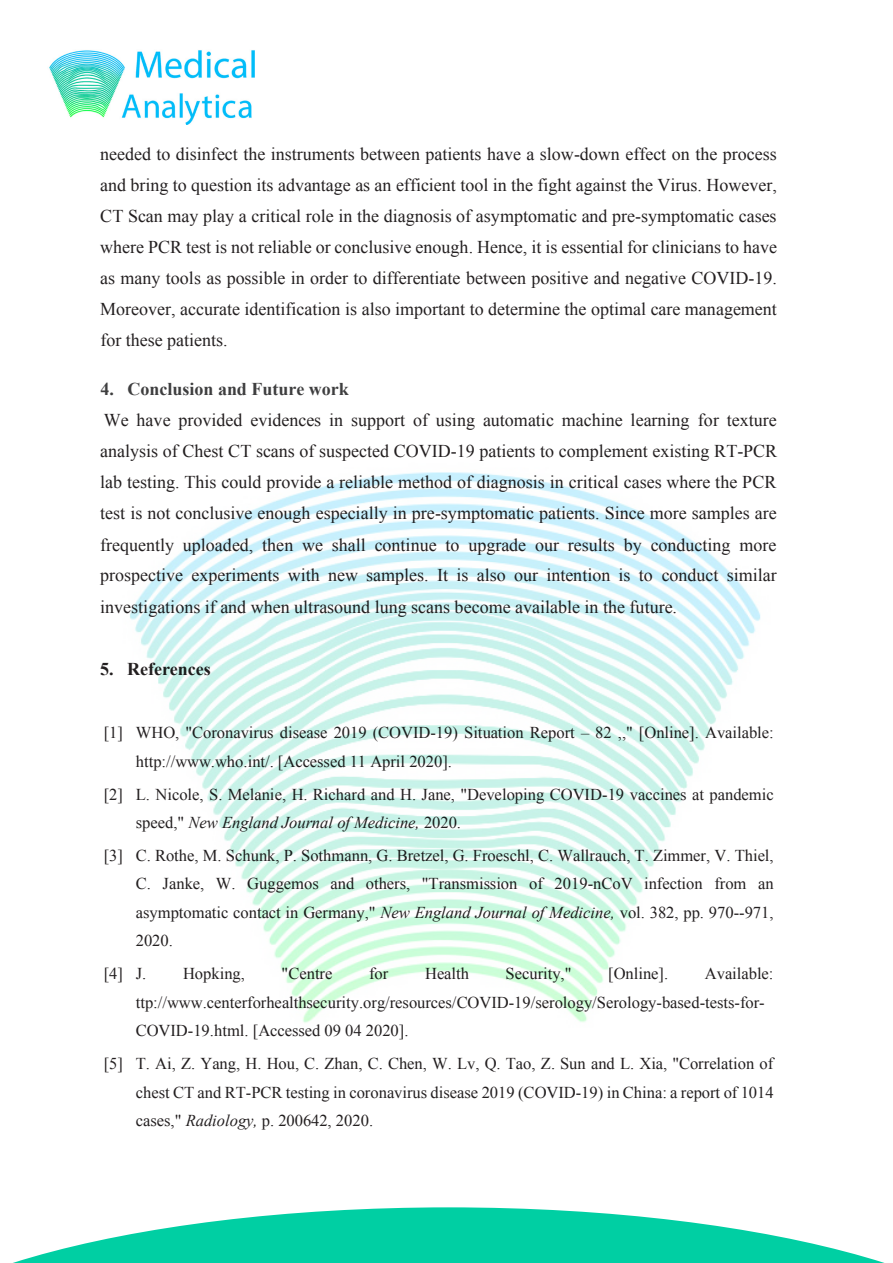
<style>
.page{position:relative;width:893px;height:1263px;background:#fff}
.page>*{position:absolute;margin:0;border:0;box-sizing:border-box;transform-origin:0 0}
.t1{font:18px/31px "Times New Roman";color:#231f20;text-align:justify}
.t2{font:700 18px "Times New Roman";color:#3e3e3f}
.t3{font:700 18px "Times New Roman";letter-spacing:-.005em;color:#231f20}
.t4{font:16.5px/28.5px "Times New Roman";color:#231f20}
.s1{font-style:italic}
</style>
<div class="page">
<img style="left:130px;top:492px;width:631px;height:531px">
<img style="left:49px;top:50px;width:206px;height:74px">
<svg style="left:304px;top:472px;width:282px;height:20px"></svg>
<svg style="left:130px;top:503px;width:631px;height:20px"></svg>
<svg style="left:130px;top:534px;width:631px;height:20px"></svg>
<svg style="left:130px;top:565px;width:631px;height:21px"></svg>
<svg style="left:130px;top:596px;width:547px;height:20px;fill:#ccf2f7"></svg>
<svg style="left:13px;top:1207px;width:872px;height:56px;fill:#00cfa3"></svg>
<p class="t1" style="left:100px;top:138px;width:678px">needed to disinfect the instruments between patients have a slow-down effect on the process and bring to question its advantage as an efficient tool in the fight against the Virus. However, CT Scan may play a critical role in the diagnosis of asymptomatic and pre-symptomatic cases where PCR test is not reliable or conclusive enough. Hence, it is essential for clinicians to have as many tools as possible in order to differentiate between positive and negative COVID-19.<br>Moreover, accurate identification is also important to determine the optimal care management for these patients.</p>
<p class="t2" style="left:100px;top:377px;width:250px">4. Conclusion and Future work</p>
<p class="t1" style="left:100px;top:404px;width:678px">We have provided evidences in support of using automatic machine learning for texture analysis of Chest CT scans of suspected COVID-19 patients to complement existing RT-PCR lab testing. This could provide a reliable method of diagnosis in critical cases where the PCR test is not conclusive enough especially in pre-symptomatic patients. Since more samples are frequently uploaded, then we shall continue to upgrade our results by conducting more prospective experiments with new samples. It is also our intention is to conduct similar investigations if and when ultrasound lung scans become available in the future.</p>
<p class="t3" style="left:100px;top:656px;width:112px">5. References</p>
<p class="t4" style="left:136px;top:718px;width:639px;text-indent:-32px">[1] WHO, "Coronavirus disease 2019 (COVID-19) Situation Report – 82 ,," [Online]. Available: http://www.who.int/. [Accessed 11 April 2020].</p>
<p class="t4" style="left:136px;top:779px;width:639px;text-indent:-32px">[2] L. Nicole, S. Melanie, H. Richard and H. Jane, "Developing COVID-19 vaccines at pandemic speed," <span class="s1">New England Journal of Medicine,</span> 2020.</p>
<p class="t4" style="left:136px;top:841px;width:639px;text-align:justify;text-indent:-32px">[3] C. Rothe, M. Schunk, P. Sothmann, G. Bretzel, G. Froeschl, C. Wallrauch, T. Zimmer, V. Thiel, C. Janke, W. Guggemos and others, "Transmission of 2019-nCoV infection from an asymptomatic contact in Germany," <span class="s1">New England Journal of Medicine,</span> vol. 382, pp. 970--971, 2020.</p>
<p class="t4" style="left:104px;top:959px;width:44px">[4] J.</p>
<p class="t4" style="left:183px;top:959px;width:63px">Hopking,</p>
<p class="t4" style="left:282px;top:959px;width:52px">"Centre</p>
<p class="t4" style="left:369px;top:959px;width:21px">for</p>
<p class="t4" style="left:425px;top:959px;width:45px">Health</p>
<p class="t4" style="left:506px;top:959px;width:67px">Security,"</p>
<p class="t4" style="left:608px;top:959px;width:62px">[Online].</p>
<p class="t4" style="left:136px;top:959px;width:639px;text-indent:569px">Available: ttp://www.centerforhealthsecurity.org/resources/COVID-19/serology/Serology-based-tests-for-<br>COVID-19.html. [Accessed 09 04 2020].</p>
<p class="t4" style="left:136px;top:1049px;width:639px;text-align:justify;text-indent:-32px">[5] T. Ai, Z. Yang, H. Hou, C. Zhan, C. Chen, W. Lv, Q. Tao, Z. Sun and L. Xia, "Correlation of chest CT and RT-PCR testing in coronavirus disease 2019 (COVID-19) in China: a report of 1014 cases," <span class="s1">Radiology,</span> p. 200642, 2020.</p>
</div>
